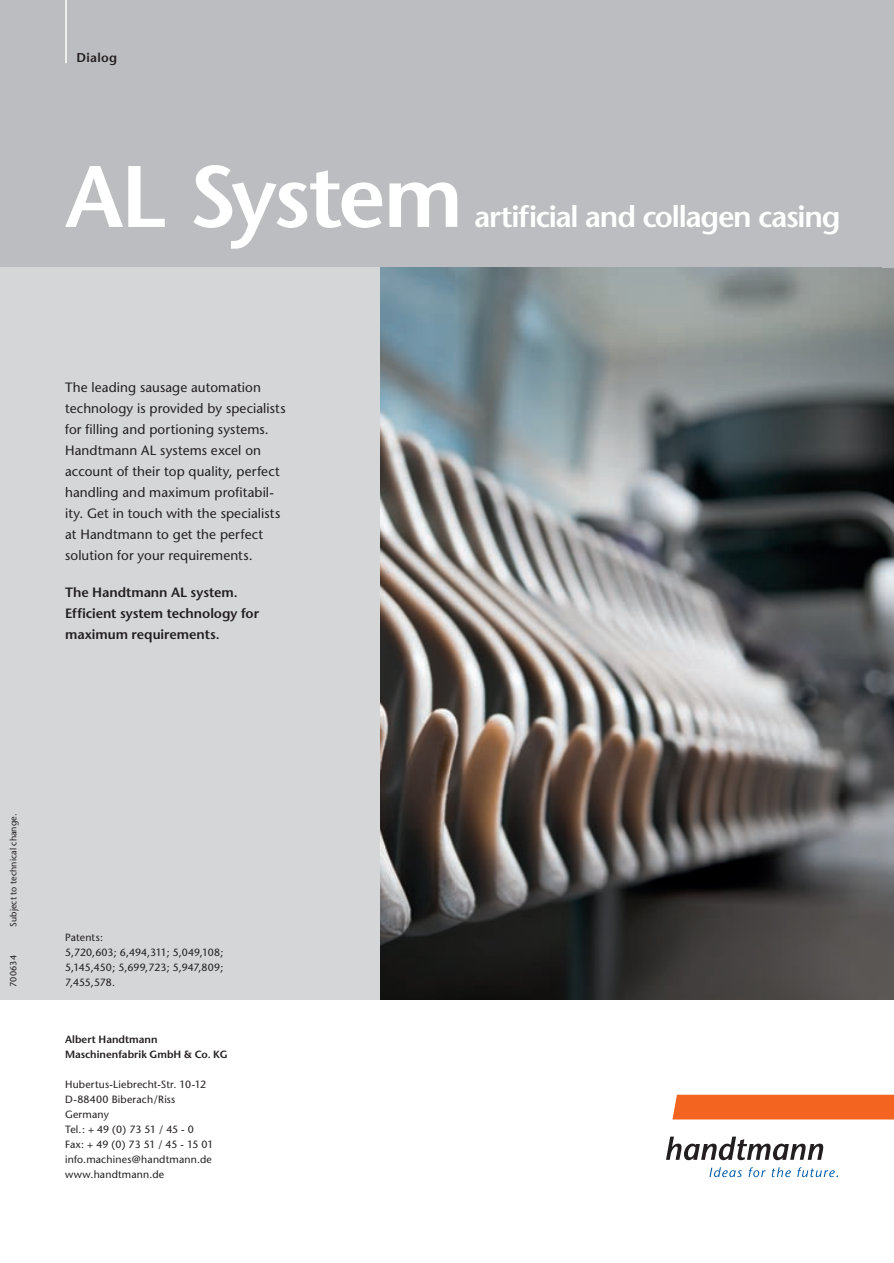
<style>
.page{position:relative;width:894px;height:1263px;background:#fff}
.page>*{position:absolute;margin:0;border:0;box-sizing:border-box;transform-origin:0 0}
.t1{font:600 87px "Stone Sans";letter-spacing:-.03em;color:#fff}
.t2{font:600 30px "Stone Sans";letter-spacing:-.04em;color:#fff}
.t3{font:13.5px/21px "Stone Sans";letter-spacing:.005em;color:#231f20}
.t4{font:600 13.5px/21px "Stone Sans";color:#231f20}
.t5{font:600 12.75px "Stone Sans";letter-spacing:.025em;color:#231f20}
.t6{font:10.5px/15px "Stone Sans";letter-spacing:.015em;color:#231f20}
.t7{font:600 10.5px/15px "Stone Sans";color:#231f20}
.t8{font:9px "Stone Sans";color:#231f20}
</style>
<div class="page">
<div style="left:0;top:266px;width:893px;height:733px;background:#d5d6d8"></div>
<img style="left:380px;top:268px;width:513px;height:731px">
<div style="left:0;top:0;width:893px;height:267px;background:#bcbdc0"></div>
<div style="left:881px;top:0;width:12px;height:268px;background:#bcbdc0"></div>
<hr style="left:65px;top:0;width:2px;height:63px;background:#fff">
<div style="left:672px;top:1095px;width:221px;height:24px;background:#f36421"></div>
<svg style="left:666px;top:1137px;width:156px;height:23px"></svg>
<svg style="left:709px;top:1167px;width:32px;height:10px"></svg>
<svg style="left:748px;top:1167px;width:17px;height:10px"></svg>
<svg style="left:771px;top:1167px;width:19px;height:10px"></svg>
<svg style="left:797px;top:1167px;width:40px;height:10px"></svg>
<p class="t5" style="left:77px;top:53px;width:42px">Dialog</p>
<h1 class="t1" style="left:65px;top:163px;width:399px">AL System</h1>
<h2 class="t2" style="left:474px;top:205px;width:367px">artificial and collagen casing</h2>
<p class="t3" style="left:65px;top:378px;width:222px">The leading sausage automation technology is provided by specialists for filling and portioning systems.<br>Handtmann AL systems excel on account of their top quality, perfect handling and maximum profitabil&shy;ity. Get in touch with the specialists at Handtmann to get the perfect solution for your requirements.</p>
<p class="t4" style="left:65px;top:584px;width:195px">The Handtmann AL system.<br>Efficient system technology for maximum requirements.</p>
<p class="t8" style="left:10px;top:927px;width:114px;rotate:-90deg">Subject to technical change.</p>
<p class="t8" style="left:10px;top:987px;width:33px;rotate:-90deg">700634</p>
<p class="t6" style="left:65px;top:931px;width:160px">Patents:<br>5,720,603; 6,494,311; 5,049,108;<br>5,145,450; 5,699,723; 5,947,809;<br>7,455,578.</p>
<p class="t7" style="left:65px;top:1032px;width:164px">Albert Handtmann<br>Maschinenfabrik GmbH &amp; Co. KG</p>
<p class="t6" style="left:65px;top:1077px;width:150px">Hubertus-Liebrecht-Str. 10-12<br>D-88400 Biberach/Riss<br>Germany<br>Tel.: + 49 (0) 73 51 / 45 - 0<br>Fax: + 49 (0) 73 51 / 45 - 15 01 info.machines@handtmann.de www.handtmann.de</p>
</div>
